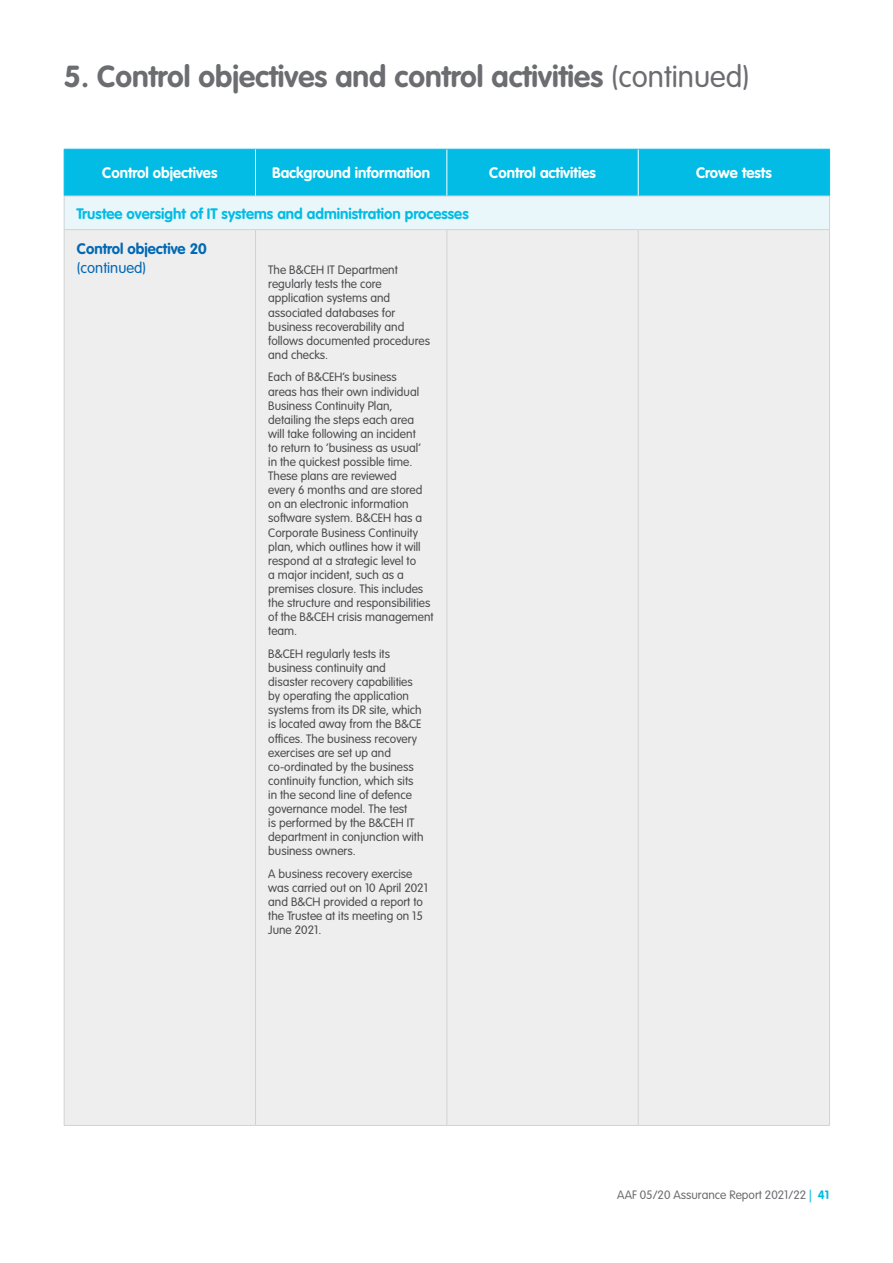
<style>
.page{position:relative;width:893px;height:1263px;background:#fff}
.page>*{position:absolute;margin:0;border:0;box-sizing:border-box;transform-origin:0 0}
.Main_Heading{font:700 30px "VAG Rounded Std";color:#6c6d70}
.Table_Heading_Style{font:700 15px "VAG Rounded Std";color:#fff}
.Table_Heading_Style-2{font:700 15px "VAG Rounded Std";color:#02bce5}
.Sub-heading_2{font:700 15px/19.5px "VAG Rounded Std";color:#0168b3}
.Table_Body_Style{font:300 12px/14.1px "VAG Rounded Std";color:#4b4c4d}
.t1{font:300 12px "VAG Rounded Std";color:#6c6d70}
.s1{font-weight:300}
.s2{color:#02bce5}
.s3{font-weight:700;color:#02bce5}
</style>
<div class="page">
<div style="left:65px;top:150px;width:764px;height:46px;background:#02bce5"></div>
<div style="left:64px;top:196px;width:766px;height:34px;background:#e9f7fb"></div>
<div style="left:65px;top:230px;width:764px;height:895px;background:#eeeeef"></div>
<hr style="left:64px;top:149px;width:191px;height:1px;background:#02bce5">
<hr style="left:255px;top:149px;width:192px;height:1px;background:#02bce5">
<hr style="left:447px;top:149px;width:191px;height:1px;background:#02bce5">
<hr style="left:638px;top:149px;width:192px;height:1px;background:#02bce5">
<hr style="left:64px;top:196px;width:1px;height:33px;background:#d1d2d4">
<hr style="left:64px;top:196px;width:191px;height:1px;background:#d1d2d4">
<hr style="left:255px;top:196px;width:192px;height:1px;background:#d1d2d4">
<hr style="left:447px;top:196px;width:191px;height:1px;background:#d1d2d4">
<hr style="left:638px;top:196px;width:192px;height:1px;background:#d1d2d4">
<hr style="left:64px;top:229px;width:191px;height:1px;background:#d1d2d4">
<hr style="left:255px;top:229px;width:192px;height:1px;background:#d1d2d4">
<hr style="left:447px;top:229px;width:191px;height:1px;background:#d1d2d4">
<hr style="left:638px;top:229px;width:192px;height:1px;background:#d1d2d4">
<hr style="left:64px;top:1125px;width:191px;height:1px;background:#d1d2d4">
<hr style="left:255px;top:1125px;width:192px;height:1px;background:#d1d2d4">
<hr style="left:447px;top:1125px;width:191px;height:1px;background:#d1d2d4">
<hr style="left:638px;top:1125px;width:192px;height:1px;background:#d1d2d4">
<hr style="left:64px;top:150px;width:1px;height:46px;background:#02bce5">
<hr style="left:829px;top:150px;width:1px;height:46px;background:#02bce5">
<hr style="left:255px;top:150px;width:1px;height:46px;background:#fff">
<hr style="left:638px;top:150px;width:1px;height:46px;background:#fff">
<hr style="left:829px;top:196px;width:1px;height:33px;background:#d1d2d4">
<hr style="left:446px;top:150px;width:1px;height:46px;background:#fff">
<hr style="left:64px;top:230px;width:1px;height:895px;background:#d1d2d4">
<hr style="left:255px;top:230px;width:1px;height:895px;background:#d1d2d4">
<hr style="left:446px;top:230px;width:1px;height:895px;background:#d1d2d4">
<hr style="left:638px;top:230px;width:1px;height:895px;background:#d1d2d4">
<hr style="left:829px;top:230px;width:1px;height:895px;background:#d1d2d4">
<p class="Main_Heading" style="left:64px;top:59px;width:687px">5. Control objectives and control activities <span class="s1">(continued)</span></p>
<p class="Table_Heading_Style" style="left:102px;top:164px;width:117px">Control objectives</p>
<p class="Table_Heading_Style" style="left:272px;top:164px;width:160px">Background information</p>
<p class="Table_Heading_Style" style="left:489px;top:164px;width:108px">Control activities</p>
<p class="Table_Heading_Style" style="left:696px;top:164px;width:77px">Crowe tests</p>
<p class="Table_Heading_Style-2" style="left:76px;top:204px;width:394px">Trustee oversight of IT systems and administration processes</p>
<p class="Sub-heading_2" style="left:77px;top:239px;width:131px">Control objective 20 <span class="s1">(continued)</span></p>
<p class="Table_Body_Style" style="left:268px;top:263px;width:163px">The B&amp;CEH IT Department regularly tests the core application systems and associated databases for business recoverability and follows documented procedures and checks.</p>
<p class="Table_Body_Style" style="left:268px;top:371px;width:167px">Each of B&amp;CEH’s business<br>areas has their own individual<br>Business Continuity Plan, detailing the steps each area<br>will take following an incident<br>to return to ‘business as usual’<br>in the quickest possible time.<br>These plans are reviewed<br>every 6 months and are stored on an electronic information software system. B&amp;CEH has a<br>Corporate Business Continuity plan, which outlines how it will respond at a strategic level to<br>a major incident, such as a premises closure. This includes the structure and responsibilities of the B&amp;CEH crisis management team.</p>
<p class="Table_Body_Style" style="left:268px;top:647px;width:157px">B&amp;CEH regularly tests its business continuity and disaster recovery capabilities by operating the application systems from its DR site, which is located away from the B&amp;CE offices. The business recovery exercises are set up and co-ordinated by the business continuity function, which sits in the second line of defence governance model. The test<br>is performed by the B&amp;CEH IT department in conjunction with business owners.</p>
<p class="Table_Body_Style" style="left:268px;top:867px;width:161px">A business recovery exercise was carried out on 10 April 2021 and B&amp;CH provided a report to the Trustee at its meeting on 15<br>June 2021.</p>
<p class="t1" style="left:617px;top:1188px;width:213px">AAF 05/20 Assurance Report 2021/22 <span class="s2">|</span> <span class="s3">41</span></p>
</div>
